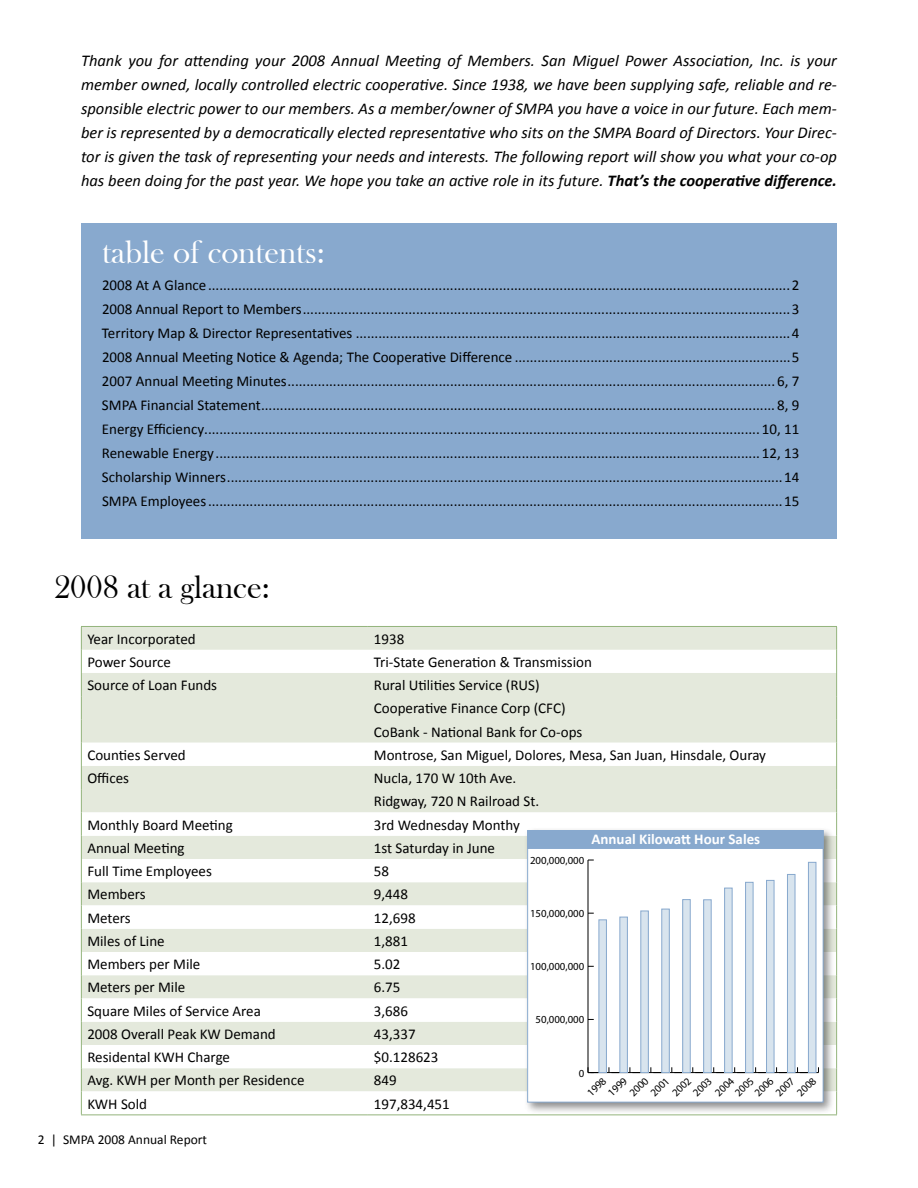
<style>
.page{position:relative;width:918px;height:1188px;background:#fff}
.page>*{position:absolute;margin:0;border:0;box-sizing:border-box;transform-origin:0 0}
.t1{font:33px "Bask Old Face";color:#fff}
.t2{font:33px "Bask Old Face";color:#000}
.t3{font:italic 16.5px/24px "Calibri";color:#000;text-align:justify}
.t4{font:15px/24px "Calibri";color:#000}
.t5{font:700 15px "Calibri";color:#fff}
.t6{font:13.5px "Calibri";color:#000}
.t7{font:10.8px "Myriad Pro";color:#000}
.s1{font-weight:700}
</style>
<div class="page">
<div style="left:81px;top:223px;width:756px;height:315px;background:#88a9ce"></div>
<svg style="left:82px;top:627px;width:754px;height:116px;fill:#e4e9dc"></svg>
<svg style="left:82px;top:766px;width:754px;height:325px;fill:#e4e9dc"></svg>
<hr style="left:81px;top:626px;width:287px;height:1px;background:#93b47c">
<hr style="left:368px;top:626px;width:469px;height:1px;background:#93b47c">
<svg style="left:81px;top:627px;width:1px;height:487px"></svg>
<svg style="left:836px;top:627px;width:1px;height:487px"></svg>
<hr style="left:81px;top:1114px;width:287px;height:1px;background:#93b47c">
<hr style="left:368px;top:1114px;width:469px;height:1px;background:#93b47c">
<div style="left:523px;top:827px;width:312px;height:287px;background:#000;opacity:.45"></div>
<div style="left:528px;top:831px;width:295px;height:271px;background:#fff"></div>
<hr style="left:588px;top:1072px;width:230px;height:1px;background:#000">
<hr style="left:588px;top:860px;width:1px;height:213px;background:#000">
<div style="left:599px;top:920px;width:7px;height:153px;background:#d8e4ee"></div>
<div style="left:599px;top:920px;width:8px;height:153px;border:1px solid #88a9ce"></div>
<div style="left:620px;top:917px;width:7px;height:156px;background:#d8e4ee"></div>
<div style="left:620px;top:917px;width:8px;height:156px;border:1px solid #88a9ce"></div>
<div style="left:641px;top:911px;width:7px;height:162px;background:#d8e4ee"></div>
<div style="left:641px;top:911px;width:8px;height:162px;border:1px solid #88a9ce"></div>
<div style="left:662px;top:909px;width:7px;height:164px;background:#d8e4ee"></div>
<div style="left:662px;top:909px;width:7px;height:164px;border:1px solid #88a9ce"></div>
<div style="left:683px;top:900px;width:7px;height:173px;background:#d8e4ee"></div>
<div style="left:704px;top:900px;width:7px;height:173px;background:#d8e4ee"></div>
<div style="left:704px;top:900px;width:7px;height:173px;border:1px solid #88a9ce"></div>
<div style="left:725px;top:888px;width:7px;height:185px;background:#d8e4ee"></div>
<div style="left:724px;top:888px;width:8px;height:185px;border:1px solid #88a9ce"></div>
<div style="left:746px;top:882px;width:7px;height:191px;background:#d8e4ee"></div>
<div style="left:745px;top:882px;width:8px;height:191px;border:1px solid #88a9ce"></div>
<div style="left:767px;top:880px;width:7px;height:193px;background:#d8e4ee"></div>
<div style="left:766px;top:880px;width:8px;height:193px;border:1px solid #88a9ce"></div>
<div style="left:787px;top:874px;width:8px;height:199px;background:#d8e4ee"></div>
<div style="left:787px;top:874px;width:8px;height:199px;border:1px solid #88a9ce"></div>
<div style="left:808px;top:862px;width:8px;height:211px;background:#d8e4ee"></div>
<div style="left:808px;top:862px;width:8px;height:211px;border:1px solid #88a9ce"></div>
<svg style="left:671px;top:1067px;width:3px;height:6px"></svg>
<svg style="left:692px;top:1067px;width:3px;height:6px"></svg>
<svg style="left:713px;top:1067px;width:3px;height:6px"></svg>
<svg style="left:734px;top:1067px;width:3px;height:6px"></svg>
<svg style="left:755px;top:1067px;width:3px;height:6px"></svg>
<svg style="left:776px;top:1067px;width:3px;height:6px"></svg>
<div style="left:527px;top:830px;width:297px;height:19px;background:#88a9ce"></div>
<p class="t3" style="left:81px;top:48px;width:757px">Thank you for attending your 2008 Annual Meeting of Members. San Miguel Power Association, Inc. is your member owned, locally controlled electric cooperative. Since 1938, we have been supplying safe, reliable and re&shy;sponsible electric power to our members. As a member/owner of SMPA you have a voice in our future. Each mem&shy;ber is represented by a democratically elected representative who sits on the SMPA Board of Directors. Your Direc&shy;tor is given the task of representing your needs and interests. The following report will show you what your co-op has been doing for the past year. We hope you take an active role in its future. <span class="s1">That’s the cooperative difference.</span></p>
<h1 class="t1" style="left:103px;top:234px;width:224px">table of contents:</h1>
<p class="t4" style="left:102px;top:272px;width:699px;text-align:justify">2008 At A Glance..........................................................................................................................................................2<br>2008 Annual Report to Members.................................................................................................................................3<br>Territory Map &amp; Director Representatives ...................................................................................................................4<br>2008 Annual Meeting Notice &amp; Agenda; The Cooperative Difference .........................................................................5<br>2007 Annual Meeting Minutes................................................................................................................................. 6, 7<br>SMPA Financial Statement........................................................................................................................................ 8, 9<br>Energy Efficiency................................................................................................................................................... 10, 11<br>Renewable Energy................................................................................................................................................ 12, 13<br>Scholarship Winners...................................................................................................................................................14<br>SMPA Employees........................................................................................................................................................15</p>
<h1 class="t2" style="left:54px;top:569px;width:217px">2008 at a glance:</h1>
<p class="t4" style="left:87px;top:626px;width:110px">Year Incorporated</p>
<p class="t4" style="left:374px;top:626px;width:32px">1938</p>
<p class="t4" style="left:87px;top:649px;width:85px">Power Source</p>
<p class="t4" style="left:374px;top:649px;width:220px">Tri-State Generation &amp; Transmission</p>
<p class="t4" style="left:87px;top:673px;width:131px">Source of Loan Funds</p>
<p class="t4" style="left:374px;top:673px;width:210px;line-height:23.2px">Rural Uti lities Service (RUS)<br>Cooperative Finance Corp (CFC)<br>CoBank - National Bank for Co-ops</p>
<p class="t4" style="left:87px;top:742px;width:100px">Counties Served</p>
<p class="t4" style="left:374px;top:742px;width:394px">Montrose, San Miguel, Dolores, Mesa, San Juan, Hinsdale, Ouray</p>
<p class="t4" style="left:87px;top:766px;width:43px">Offices</p>
<p class="t4" style="left:374px;top:766px;width:167px;line-height:23.2px">Nucla, 170 W 10th Ave.<br>Ridgway, 720 N Railroad St.</p>
<p class="t4" style="left:87px;top:812px;width:147px">Monthly Board Meeti ng</p>
<p class="t4" style="left:374px;top:812px;width:148px">3rd Wednesday Monthy</p>
<p class="t4" style="left:87px;top:835px;width:99px">Annual Meeting</p>
<p class="t4" style="left:374px;top:835px;width:123px">1st Saturday in June</p>
<p class="t4" style="left:87px;top:859px;width:126px">Full Time Employees</p>
<p class="t4" style="left:374px;top:859px;width:17px">58</p>
<p class="t4" style="left:87px;top:882px;width:60px">Members</p>
<p class="t4" style="left:374px;top:882px;width:36px">9,448</p>
<p class="t4" style="left:87px;top:905px;width:45px">Meters</p>
<p class="t4" style="left:374px;top:905px;width:43px">12,698</p>
<p class="t4" style="left:87px;top:928px;width:79px">Miles of Line</p>
<p class="t4" style="left:374px;top:928px;width:36px">1,881</p>
<p class="t4" style="left:87px;top:952px;width:114px">Members per Mile</p>
<p class="t4" style="left:374px;top:952px;width:28px">5.02</p>
<p class="t4" style="left:87px;top:975px;width:99px">Meters per Mile</p>
<p class="t4" style="left:374px;top:975px;width:28px">6.75</p>
<p class="t4" style="left:87px;top:998px;width:175px">Square Miles of Service Area</p>
<p class="t4" style="left:374px;top:998px;width:36px">3,686</p>
<p class="t4" style="left:87px;top:1021px;width:190px">2008 Overall Peak KW Demand</p>
<p class="t4" style="left:374px;top:1021px;width:43px">43,337</p>
<p class="t4" style="left:87px;top:1045px;width:144px">Residental KWH Charge</p>
<p class="t4" style="left:374px;top:1045px;width:66px">$0.128623</p>
<p class="t4" style="left:87px;top:1068px;width:219px">Avg. KWH per Month per Residence</p>
<p class="t4" style="left:374px;top:1068px;width:24px">849</p>
<p class="t4" style="left:87px;top:1091px;width:61px">KWH Sold</p>
<p class="t4" style="left:374px;top:1091px;width:77px">197,834,451</p>
<p class="t5" style="left:591px;top:829px;width:170px">Annual Kilowatt Hour Sales</p>
<p class="t7" style="left:530px;top:855px;width:56px">200,000,000</p>
<p class="t7" style="left:530px;top:908px;width:56px">150,000,000</p>
<p class="t7" style="left:530px;top:961px;width:56px">100,000,000</p>
<p class="t7" style="left:536px;top:1015px;width:50px">50,000,000</p>
<p class="t7" style="left:579px;top:1068px;width:7px">0</p>
<p class="t7" style="left:585px;top:1091px;width:24px;rotate:-45deg">1998</p>
<p class="t7" style="left:606px;top:1091px;width:24px;rotate:-45deg">1999</p>
<p class="t7" style="left:627px;top:1091px;width:24px;rotate:-45deg">2000</p>
<p class="t7" style="left:648px;top:1091px;width:24px;rotate:-45deg">2001</p>
<p class="t7" style="left:670px;top:1091px;width:24px;rotate:-45deg">2002</p>
<p class="t7" style="left:691px;top:1091px;width:24px;rotate:-45deg">2003</p>
<p class="t7" style="left:713px;top:1091px;width:24px;rotate:-45deg">2004</p>
<p class="t7" style="left:733px;top:1091px;width:24px;rotate:-45deg">2005</p>
<p class="t7" style="left:752px;top:1091px;width:24px;rotate:-45deg">2006</p>
<p class="t7" style="left:773px;top:1091px;width:24px;rotate:-45deg">2007</p>
<p class="t7" style="left:795px;top:1091px;width:24px;rotate:-45deg">2008</p>
<p class="t6" style="left:38px;top:1131px;width:171px">2 | SMPA 2008 Annual Report</p>
</div>
